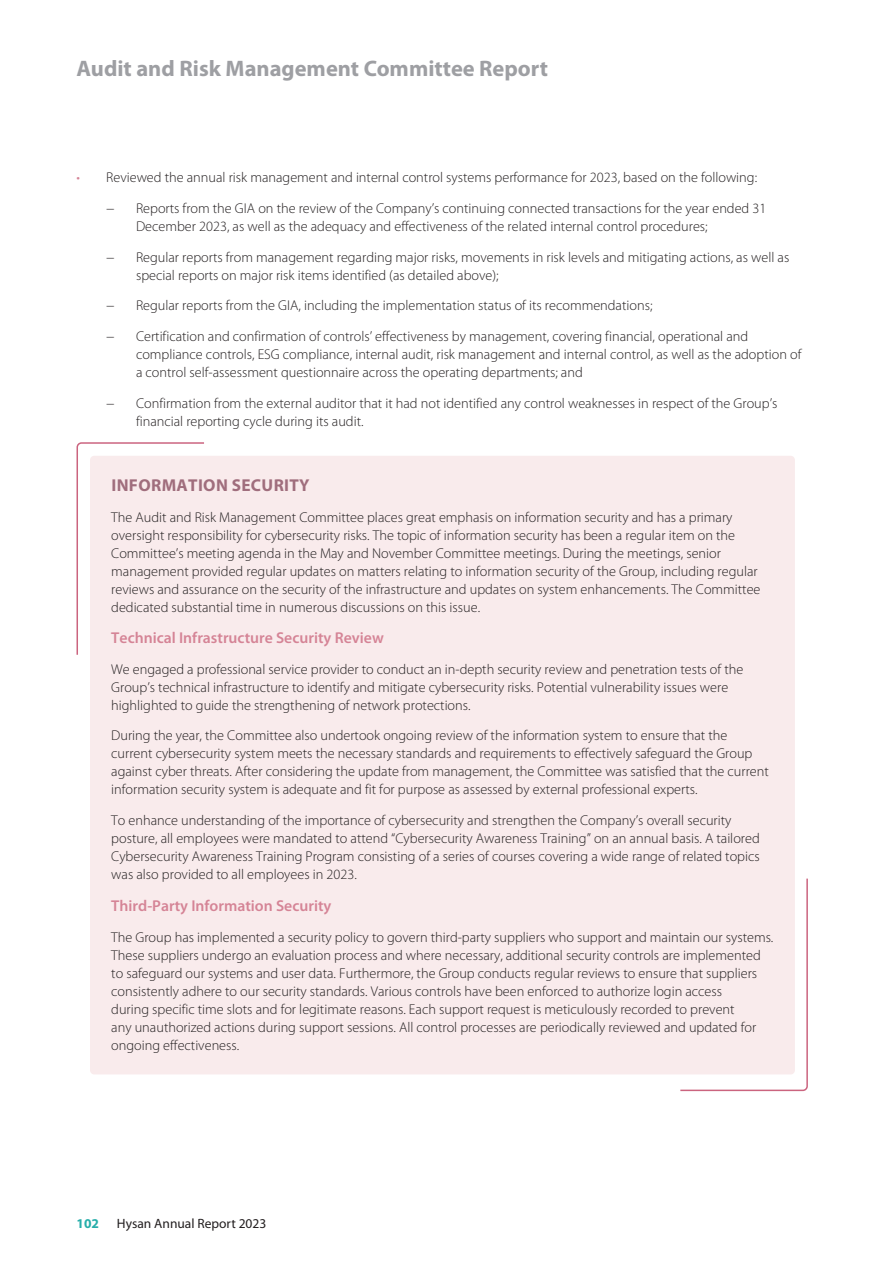
<style>
.page{position:relative;width:893px;height:1263px;background:#fff}
.page>*{position:absolute;margin:0;border:0;box-sizing:border-box;transform-origin:0 0}
.t1{font:700 22.5px "Myriad Pro";color:#9e9fa3}
.t2{font:700 17.25px "Myriad Pro";letter-spacing:.02em;color:#a06e7d}
.t3{font:600 15.75px "Myriad Pro";color:#d58496}
.t4{font:300 14.25px/18px "Myriad Pro";color:#231f20}
.t5{font:13.5px "Myriad Pro";color:#231f20}
.t6{font:700 13.5px "Myriad Pro";color:#27aeaa}
.s1{color:#d58496}
</style>
<div class="page">
<div style="left:90px;top:456px;width:705px;height:618px;background:#f9ebec;border-radius:4px"></div>
<svg style="left:76px;top:442px;width:128px;height:213px"></svg>
<svg style="left:680px;top:878px;width:128px;height:214px"></svg>
<h1 class="t1" style="left:77px;top:60px;width:473px">Audit and Risk Management Committee Report</h1>
<p class="t4" style="left:106px;top:163px;width:652px;line-height:30.8px;text-indent:-30px"><span class="s1">•</span> Reviewed the annual risk management and internal control systems performance for 2023, based on the following: −</p>
<p class="t4" style="left:136px;top:200px;width:632px">Reports from the GIA on the review of the Company’s continuing connected transactions for the year ended 31<br>December 2023, as well as the adequacy and effectiveness of the related internal control procedures;</p>
<p class="t4" style="left:106px;top:249px;width:10px">−</p>
<p class="t4" style="left:136px;top:249px;width:655px">Regular reports from management regarding major risks, movements in risk levels and mitigating actions, as well as special reports on major risk items identified (as detailed above);</p>
<p class="t4" style="left:106px;top:298px;width:10px">−</p>
<p class="t4" style="left:136px;top:298px;width:518px">Regular reports from the GIA, including the implementation status of its recommendations;</p>
<p class="t4" style="left:106px;top:328px;width:10px">−</p>
<p class="t4" style="left:136px;top:328px;width:667px">Certification and confirmation of controls’ effectiveness by management, covering financial, operational and compliance controls, ESG compliance, internal audit, risk management and internal control, as well as the adoption of a control self-assessment questionnaire across the operating departments; and</p>
<p class="t4" style="left:106px;top:395px;width:10px">−</p>
<p class="t4" style="left:136px;top:395px;width:643px">Confirmation from the external auditor that it had not identified any control weaknesses in respect of the Group’s financial reporting cycle during its audit.</p>
<p class="t2" style="left:111px;top:479px;width:200px">INFORMATION SECURITY</p>
<p class="t4" style="left:111px;top:509px;width:651px">The Audit and Risk Management Committee places great emphasis on information security and has a primary oversight responsibility for cybersecurity risks. The topic of information security has been a regular item on the Committee’s meeting agenda in the May and November Committee meetings. During the meetings, senior management provided regular updates on matters relating to information security of the Group, including regular reviews and assurance on the security of the infrastructure and updates on system enhancements. The Committee dedicated substantial time in numerous discussions on this issue.</p>
<p class="t3" style="left:111px;top:632px;width:274px">Technical Infrastructure Security Review</p>
<p class="t4" style="left:111px;top:661px;width:633px">We engaged a professional service provider to conduct an in-depth security review and penetration tests of the<br>Group’s technical infrastructure to identify and mitigate cybersecurity risks. Potential vulnerability issues were highlighted to guide the strengthening of network protections.</p>
<p class="t4" style="left:111px;top:728px;width:659px">During the year, the Committee also undertook ongoing review of the information system to ensure that the current cybersecurity system meets the necessary standards and requirements to effectively safeguard the Group against cyber threats. After considering the update from management, the Committee was satisfied that the current information security system is adequate and fit for purpose as assessed by external professional experts.</p>
<p class="t4" style="left:111px;top:812px;width:650px">To enhance understanding of the importance of cybersecurity and strengthen the Company’s overall security posture, all employees were mandated to attend “Cybersecurity Awareness Training” on an annual basis. A tailored Cybersecurity Awareness Training Program consisting of a series of courses covering a wide range of related topics was also provided to all employees in 2023.</p>
<p class="t3" style="left:111px;top:900px;width:222px">Third-Party Information Security</p>
<p class="t4" style="left:111px;top:929px;width:664px">The Group has implemented a security policy to govern third-party suppliers who support and maintain our systems.<br>These suppliers undergo an evaluation process and where necessary, additional security controls are implemented to safeguard our systems and user data. Furthermore, the Group conducts regular reviews to ensure that suppliers consistently adhere to our security standards. Various controls have been enforced to authorize login access<br>during specific time slots and for legitimate reasons. Each support request is meticulously recorded to prevent<br>any unauthorized actions during support sessions. All control processes are periodically reviewed and updated for ongoing effectiveness.</p>
<p class="t6" style="left:77px;top:1218px;width:24px">102</p>
<p class="t5" style="left:117px;top:1215px;width:151px">Hysan Annual Report 2023</p>
</div>
